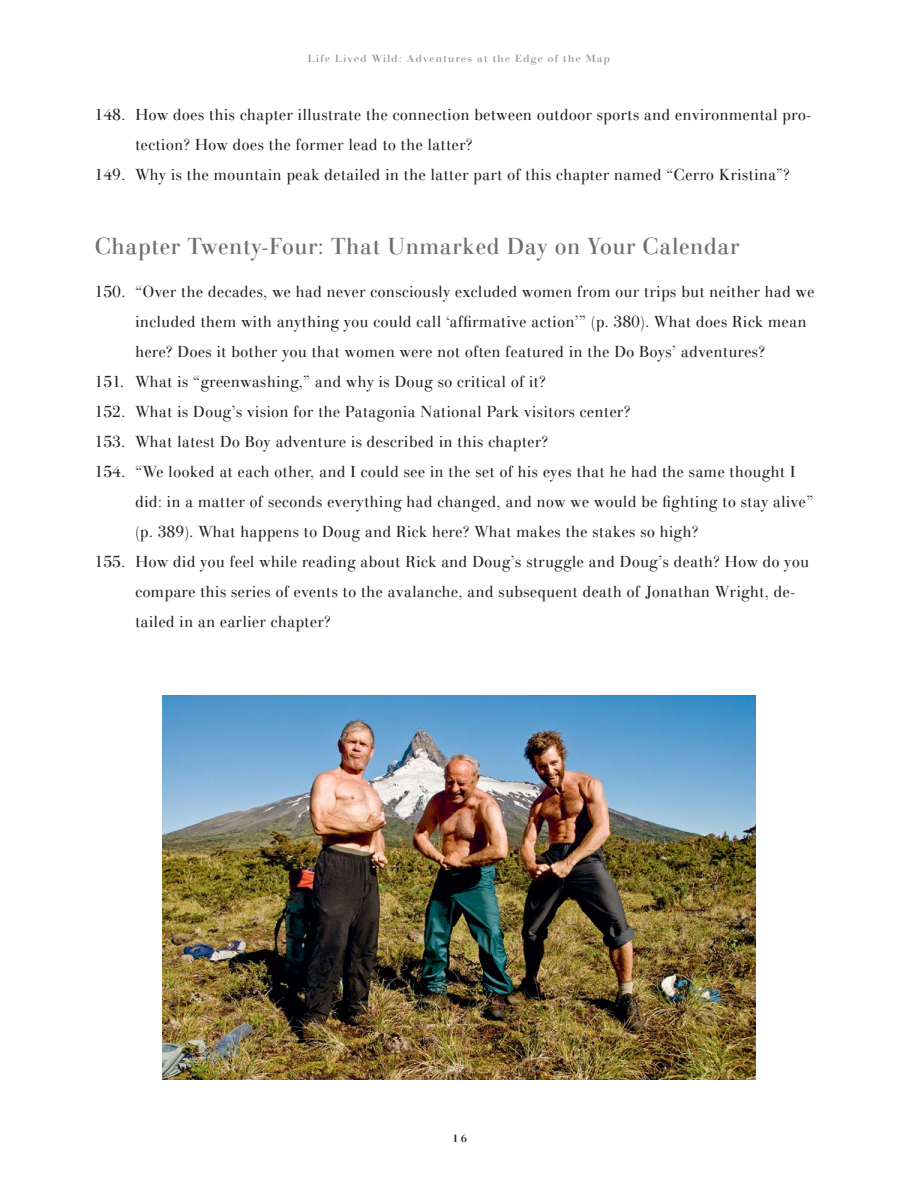
<style>
.page{position:relative;width:918px;height:1188px;background:#fff}
.page>*{position:absolute;margin:0;border:0;box-sizing:border-box;transform-origin:0 0}
.t1{font:24px "Gianotten LT Pro";letter-spacing:-.005em;color:#6d6e71}
.t2{font:300 16.5px "Gianotten LT Pro";color:#231f20}
.t3{font:10.8px "Gianotten LT Pro";letter-spacing:.05em;color:#939598;scale:1.11 1}
.t4{font:700 10.8px "Gianotten LT Pro";color:#231f20}
</style>
<div class="page">
<img style="left:162px;top:696px;width:594px;height:384px">
<p class="t3" style="left:308px;top:52px;width:274px">Life Lived Wild: Adventures at the Edge of the Map</p>
<p class="t2" style="left:94px;top:104px;width:718px">148. How does this chapter illustrate the connection between outdoor sports and environmental pro-</p>
<p class="t2" style="left:135px;top:134px;width:339px">tection? How does the former lead to the latter?</p>
<p class="t2" style="left:94px;top:164px;width:697px">149. Why is the mountain peak detailed in the latter part of this chapter named “Cerro Kristina”?</p>
<h1 class="t1" style="left:94px;top:231px;width:647px">Chapter Twenty-Four: That Unmarked Day on Your Calendar</h1>
<p class="t2" style="left:94px;top:282px;width:722px">150. “Over the decades, we had never consciously excluded women from our trips but neither had we</p>
<p class="t2" style="left:135px;top:312px;width:673px">included them with anything you could call ‘affirmative action’” (p. 380). What does Rick mean</p>
<p class="t2" style="left:135px;top:342px;width:632px">here? Does it bother you that women were not often featured in the Do Boys’ adventures?</p>
<p class="t2" style="left:94px;top:372px;width:453px">151. What is “greenwashing,” and why is Doug so critical of it?</p>
<p class="t2" style="left:94px;top:402px;width:538px">152. What is Doug’s vision for the Patagonia National Park visitors center?</p>
<p class="t2" style="left:94px;top:432px;width:455px">153. What latest Do Boy adventure is described in this chapter?</p>
<p class="t2" style="left:94px;top:462px;width:703px">154. “We looked at each other, and I could see in the set of his eyes that he had the same thought I</p>
<p class="t2" style="left:135px;top:492px;width:680px">did: in a matter of seconds everything had changed, and now we would be fighting to stay alive”</p>
<p class="t2" style="left:135px;top:522px;width:565px">(p. 389). What happens to Doug and Rick here? What makes the stakes so high?</p>
<p class="t2" style="left:94px;top:552px;width:716px">155. How did you feel while reading about Rick and Doug’s struggle and Doug’s death? How do you</p>
<p class="t2" style="left:135px;top:582px;width:662px">compare this series of events to the avalanche, and subsequent death of Jonathan Wright, de-</p>
<p class="t2" style="left:135px;top:612px;width:198px">tailed in an earlier chapter?</p>
<p class="t4" style="left:452px;top:1131px;width:16px">16</p>
</div>
